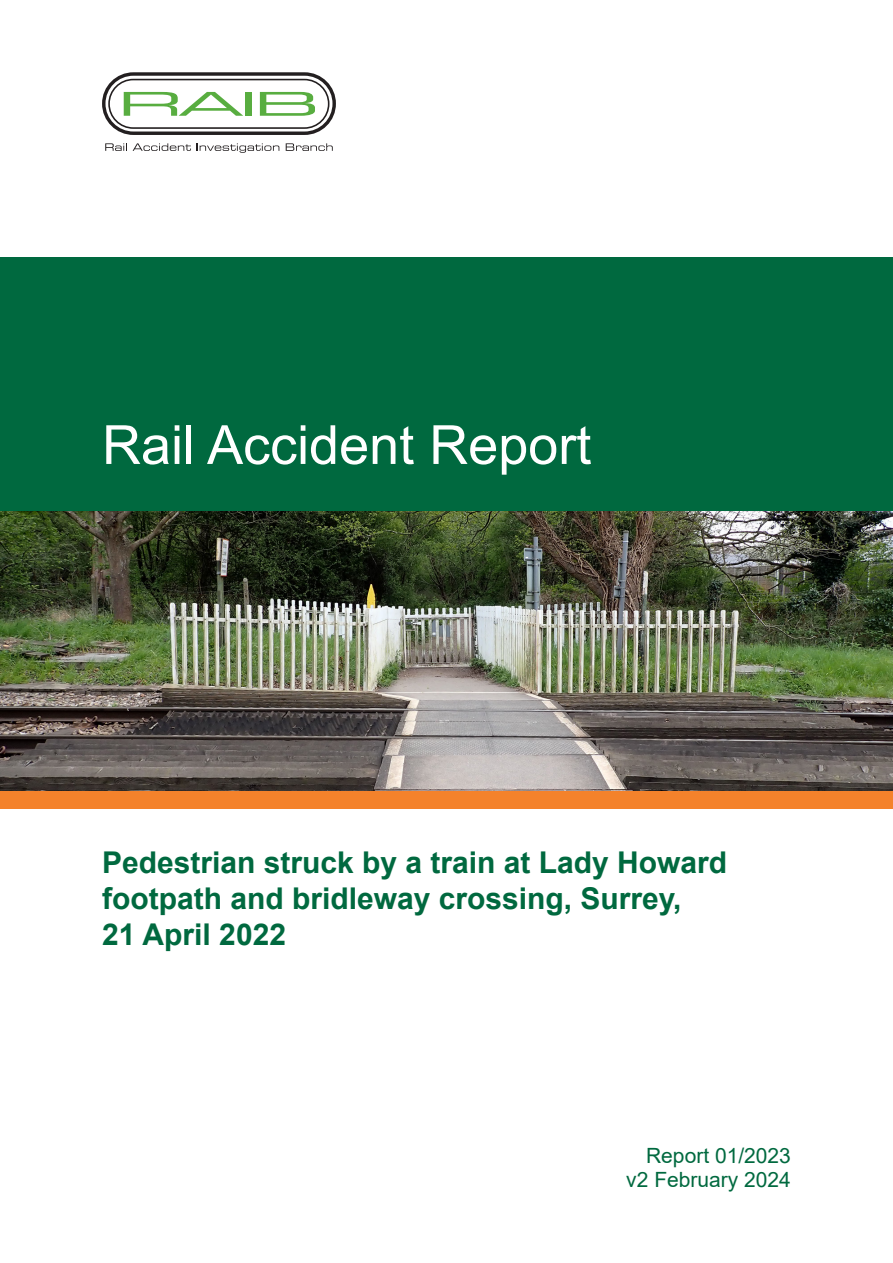
<style>
.page{position:relative;width:893px;height:1263px;background:#fff}
.page>*{position:absolute;margin:0;border:0;box-sizing:border-box;transform-origin:0 0}
.t1{font:54px "Arial";color:#fff}
.t2{font:700 30px/36px "Arial";color:#00693f}
.t3{font:21px/24px "Arial";color:#00693f;text-align:right}
</style>
<div class="page">
<img style="left:0;top:510px;width:893px;height:281px">
<div style="left:0;top:257px;width:893px;height:253px;background:#00693f"></div>
<svg style="left:124px;top:92px;width:119px;height:24px"></svg>
<div style="left:246px;top:92px;width:6px;height:24px;background:#58ad40"></div>
<svg style="left:260px;top:92px;width:55px;height:24px"></svg>
<svg style="left:105px;top:143px;width:22px;height:8px"></svg>
<svg style="left:133px;top:143px;width:58px;height:8px"></svg>
<svg style="left:197px;top:143px;width:82px;height:10px"></svg>
<svg style="left:286px;top:143px;width:47px;height:8px"></svg>
<div style="left:102px;top:72px;width:234px;height:63px;border:3px solid #231f20;border-radius:30px"></div>
<div style="left:108px;top:79px;width:221px;height:50px;border:2px solid #231f20;border-radius:24px"></div>
<div style="left:0;top:791px;width:893px;height:18px;background:#f4822b"></div>
<h1 class="t1" style="left:102px;top:408px;width:491px">Rail Accident Report</h1>
<p class="t2" style="left:102px;top:844px;width:627px">Pedestrian struck by a train at Lady Howard footpath and bridleway crossing, Surrey,<br>21 April 2022</p>
<p class="t3" style="left:626px;top:1144px;width:166px">Report 01/2023 v2 February 2024</p>
</div>
